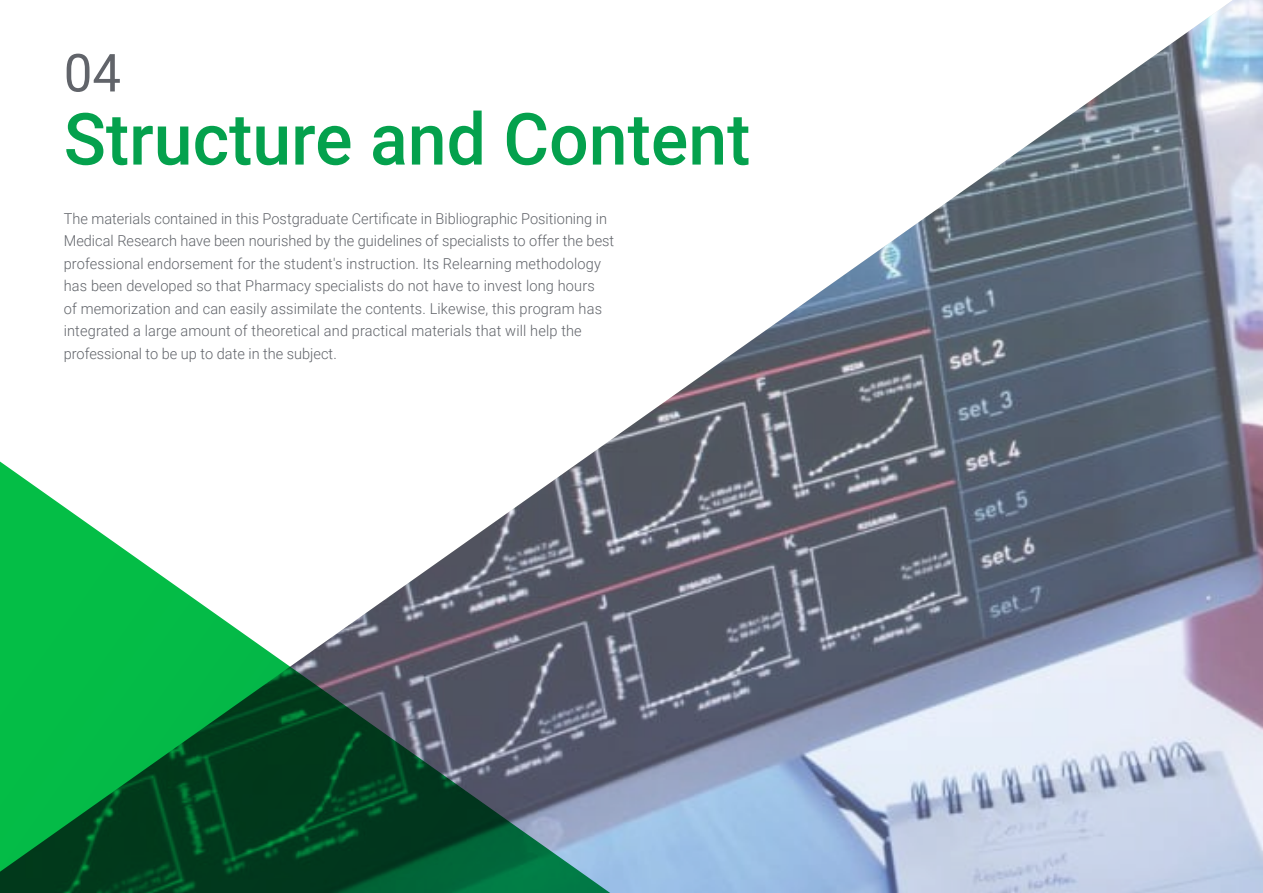
<style>
.page{position:relative;width:1263px;height:893px;background:#fff}
.page>*{position:absolute;margin:0;border:0;box-sizing:border-box;transform-origin:0 0}
.t1{font:500 72px "Roboto";color:#04a14d}
.t2{font:52.5px "Roboto";color:#61646a}
.t3{font:300 15px/22.5px "Roboto";letter-spacing:.01em;color:#61646a}
</style>
<div class="page">
<img style="left:602px;top:0;width:661px;height:893px">
<svg style="left:0;top:446px;width:640px;height:447px"></svg>
<h2 class="t2" style="left:64px;top:36px;width:59px">04</h2>
<h1 class="t1" style="left:64px;top:89px;width:688px">Structure and Content</h1>
<p class="t3" style="left:64px;top:207px;width:552px">The materials contained in this Postgraduate Certificate in Bibliographic Positioning in Medical Research have been nourished by the guidelines of specialists to offer the best professional endorsement for the student's instruction. Its Relearning methodology has been developed so that Pharmacy specialists do not have to invest long hours<br>of memorization and can easily assimilate the contents. Likewise, this program has integrated a large amount of theoretical and practical materials that will help the professional to be up to date in the subject.</p>
</div>
